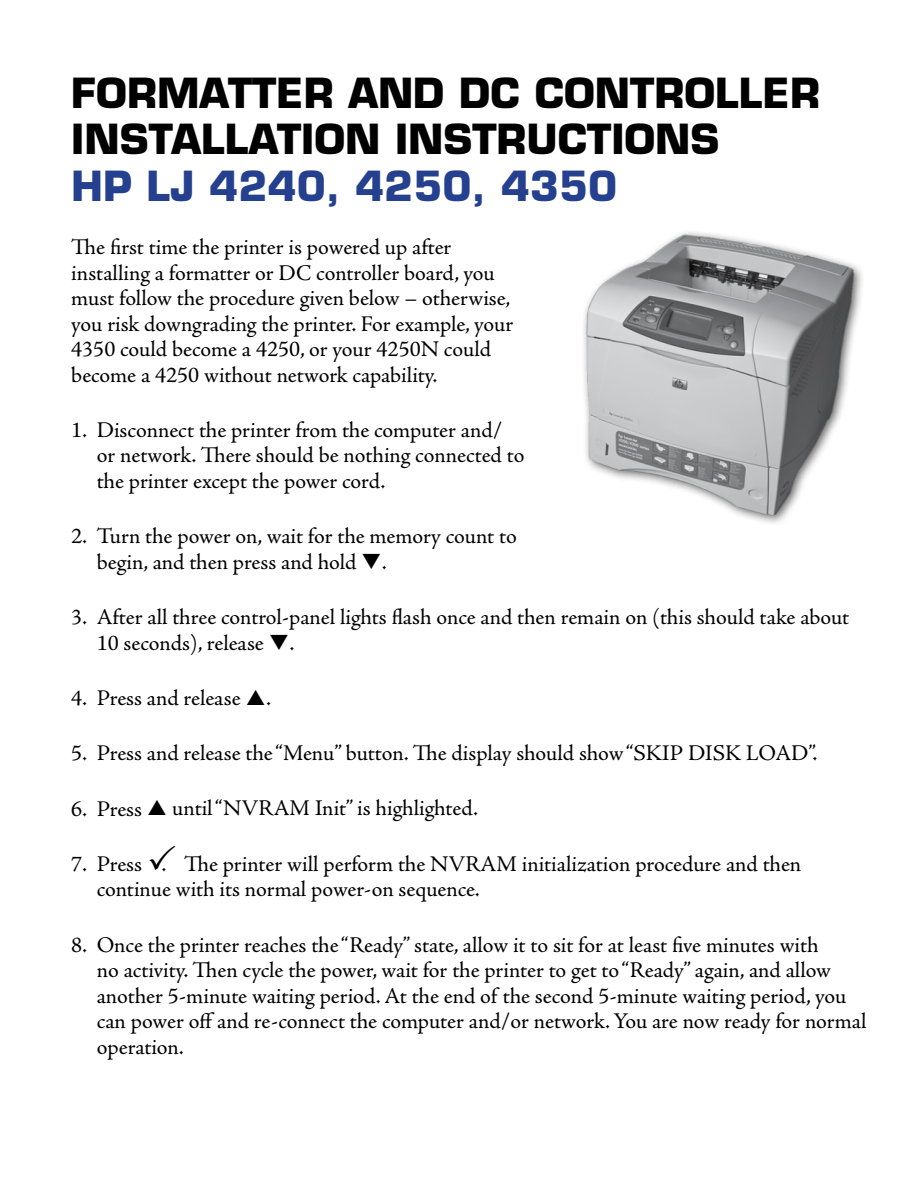
<style>
.page{position:relative;width:918px;height:1188px;background:#fff}
.page>*{position:absolute;margin:0;border:0;box-sizing:border-box;transform-origin:0 0}
.t1{font:700 40.5px/46.5px "Eurostile";color:#000}
.t2{font:700 40.5px "Eurostile";color:#25408f}
.t3{font:22.5px/25.5px "Adobe Jenson Pro";letter-spacing:-.005em;color:#000}
</style>
<div class="page">
<img style="left:583px;top:232px;width:280px;height:291px">
<h1 class="t1" style="left:71px;top:70px;width:750px">FORMATTER AND DC CONTROLLER<br>INSTALLATION INSTRUCTIONS</h1>
<h1 class="t2" style="left:71px;top:161px;width:548px">HP LJ 4240, 4250, 4350</h1>
<p class="t3" style="left:71px;top:235px;width:444px">The first time the printer is powered up after installing a formatter or DC controller board, you must follow the procedure given below – otherwise, you risk downgrading the printer. For example, your 4350 could become a 4250, or your 4250N could become a 4250 without network capability.</p>
<p class="t3" style="left:97px;top:417px;width:429px;text-indent:-25px">1. Disconnect the printer from the computer and/ or network. There should be nothing connected to the printer except the power cord.</p>
<p class="t3" style="left:97px;top:524px;width:422px;text-indent:-25px">2. Turn the power on, wait for the memory count to begin, and then press and hold ❑.</p>
<p class="t3" style="left:97px;top:605px;width:754px;text-indent:-25px">3. After all three control-panel lights flash once and then remain on (this should take about<br>10 seconds), release ❑.</p>
<p class="t3" style="left:71px;top:685px;width:201px">4. Press and release .</p>
<p class="t3" style="left:71px;top:741px;width:748px">5. Press and release the “Menu” button. The display should show “SKIP DISK LOAD”.</p>
<p class="t3" style="left:71px;top:796px;width:72px">6. Press</p>
<p class="t3" style="left:172px;top:796px;width:307px">until “NVRAM Init” is highlighted.</p>
<p class="t3" style="left:97px;top:851px;width:706px;text-indent:-26px">7. Press . The printer will perform the NVRAM initialization procedure and then continue with its normal power-on sequence.</p>
<p class="t3" style="left:97px;top:932px;width:771px;text-indent:-25px">8. Once the printer reaches the “Ready” state, allow it to sit for at least five minutes with<br>no activity. Then cycle the power, wait for the printer to get to “Ready” again, and allow another 5-minute waiting period. At the end of the second 5-minute waiting period, you can power off and re-connect the computer and/or network. You are now ready for normal operation.</p>
</div>
